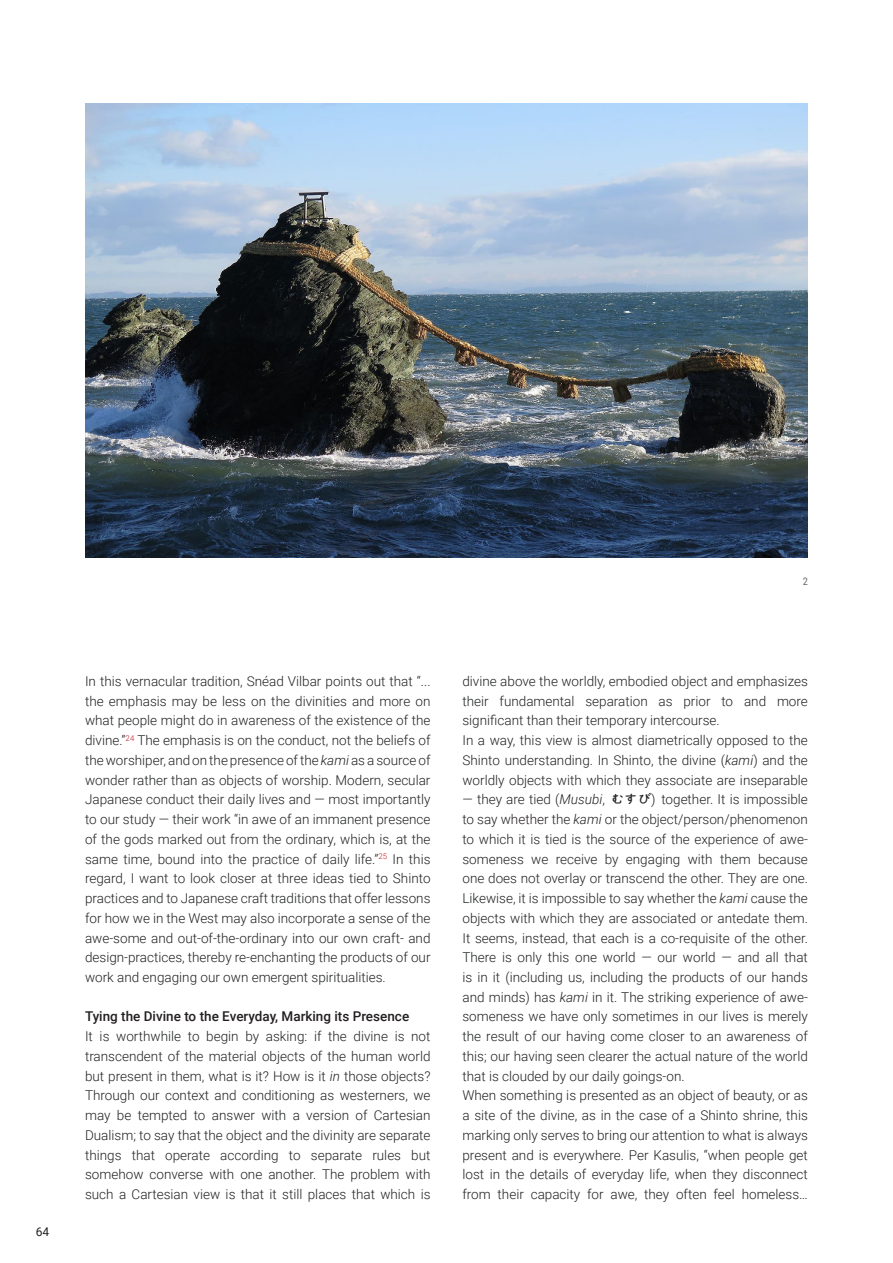
<style>
.page{position:relative;width:893px;height:1263px;background:#fff}
.page>*{position:absolute;margin:0;border:0;box-sizing:border-box;transform-origin:0 0}
.t1{font:300 13.5px/19.8px "Roboto";color:#202122;text-align:justify}
.t2{font:500 13.5px "Roboto";color:#231f20}
.t3{font:12px "Roboto";color:#231f20}
.paper{font:10.5px "Roboto Condensed";color:#6c6d70}
.s1{font-style:italic}
.s2{font-family:"Gungsuh";font-weight:400}
.s3{color:#231f20}
</style>
<div class="page">
<img style="left:85px;top:103px;width:723px;height:454px">
<p class="paper" style="left:803px;top:574px;width:7px">2</p>
<p class="t3" style="left:36px;top:1223px;width:15px">64</p>
<p class="t1" style="left:85px;top:671px;width:347px">In this vernacular tradition, Snéad Vilbar points out that “... the emphasis may be less on the divinities and more on what people might do in awareness of the existence of the divine.”<sup>24</sup> The emphasis is on the conduct, not the beliefs of the worshiper, and on the presence of the <span class="s1">kami</span> as a source of wonder rather than as objects of worship. Modern, secular Japanese conduct their daily lives and — most importantly to our study — their work “in awe of an immanent presence of the gods marked out from the ordinary, which is, at the same time, bound into the practice of daily life.”<sup>25</sup> In this regard, I want to look closer at three ideas tied to Shinto practices and to Japanese craft traditions that offer lessons for how we in the West may also incorporate a sense of the awe-some and out-of-the-ordinary into our own craft- and design-practices, thereby re-enchanting the products of our work and engaging our own emergent spiritualities.</p>
<p class="t2" style="left:85px;top:1007px;width:326px">Tying the Divine to the Everyday, Marking its Presence</p>
<p class="t1" style="left:85px;top:1026px;width:347px">It is worthwhile to begin by asking: if the divine is not transcendent of the material objects of the human world but present in them, what is it? How is it <span class="s1">in</span> those objects?<br>Through our context and conditioning as westerners, we may be tempted to answer with a version of Cartesian Dualism; to say that the object and the divinity are separate things that operate according to separate rules but somehow converse with one another. The problem with such a Cartesian view is that it still places that which is</p>
<p class="t1" style="left:462px;top:671px;width:347px">divine above the worldly, embodied object and emphasizes their fundamental separation as prior to and more significant than their temporary intercourse.</p>
<p class="t1" style="left:462px;top:730px;width:347px">In a way, this view is almost diametrically opposed to the Shinto understanding. In Shinto, the divine (<span class="s1">kami</span>) and the worldly objects with which they associate are inseparable</p>
<p class="t1" style="left:462px;top:789px;width:347px">— they are tied (<span class="s1">Musubi</span>, <span class="s2">むすび</span>) <span class="s3">together. It is impossible to say whether the</span> <span class="s1">kami</span> or the object/person/phenomenon to which it is tied is the source of the experience of awe&shy;someness we receive by engaging with them because one does not overlay or transcend the other. They are one.<br>Likewise, it is impossible to say whether the <span class="s1">kami</span> cause the objects with which they are associated or antedate them.<br>It seems, instead, that each is a co-requisite of the other.<br>There is only this one world — our world — and all that is in it (including us, including the products of our hands and minds) has <span class="s1">kami</span> in it. The striking experience of awe&shy;someness we have only sometimes in our lives is merely the result of our having come closer to an awareness of this; our having seen clearer the actual nature of the world that is clouded by our daily goings-on.</p>
<p class="t1" style="left:462px;top:1085px;width:347px">When something is presented as an object of beauty, or as a site of the divine, as in the case of a Shinto shrine, this marking only serves to bring our attention to what is always present and is everywhere. Per Kasulis, “when people get lost in the details of everyday life, when they disconnect from their capacity for awe, they often feel homeless…</p>
</div>
